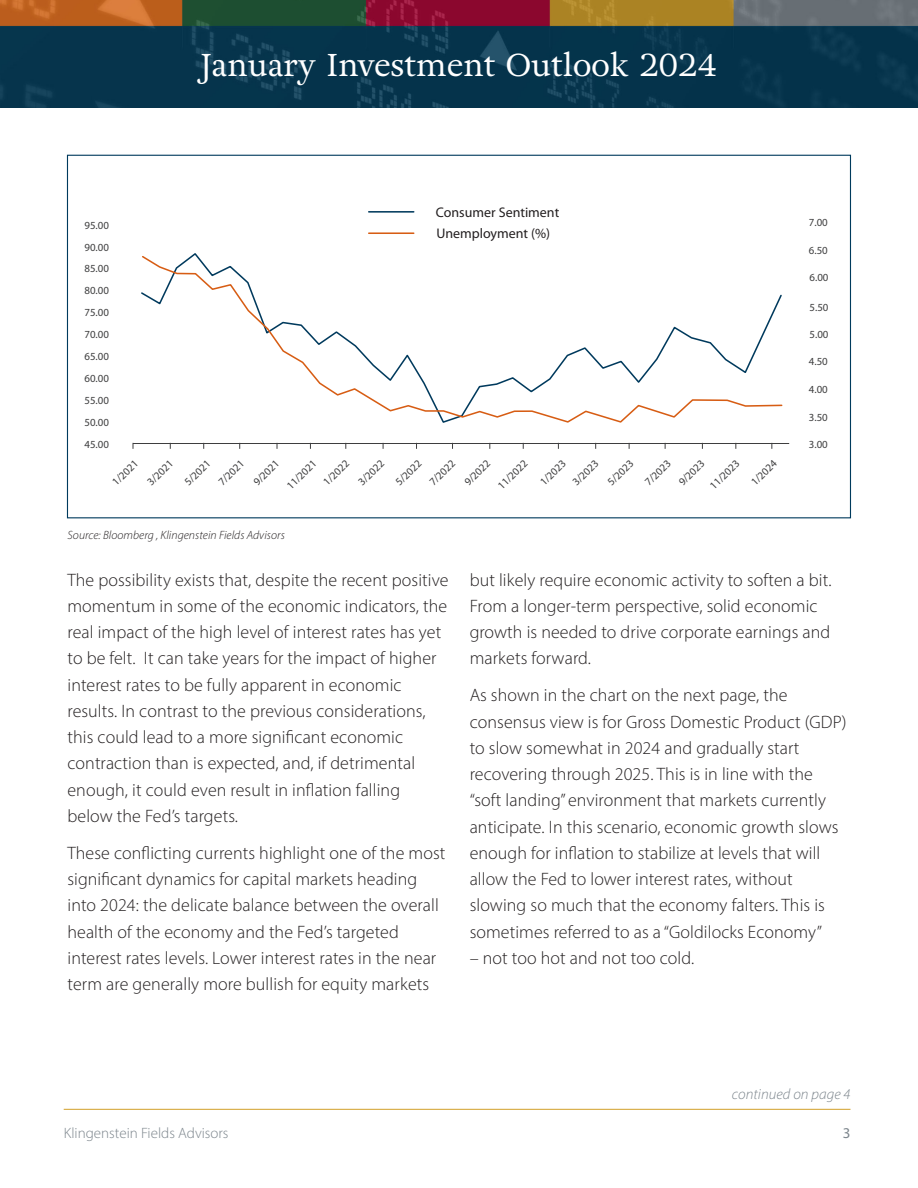
<style>
.page{position:relative;width:918px;height:1188px;background:#fff}
.page>*{position:absolute;margin:0;border:0;box-sizing:border-box;transform-origin:0 0}
.t1{font:31.5px "Adriane Text";color:#fff}
.copy{font:300 18px/26.2px "Myriad Pro";letter-spacing:.005em;color:#231f20}
.t2{font:300 15px "Myriad Pro";color:#7c858c}
.copy-2{font:italic 300 15px "Myriad Pro";letter-spacing:.005em;color:#7c858c}
.t3{font:15px "Myriad Pro";color:#7c858c}
.t4{font:13.95px/21.5px "Myriad Pro";color:#231f20}
.copy-3{font:italic 300 12px "Myriad Pro";letter-spacing:.005em;color:#231f20}
.t5{font:10.8px/23.1px "Myriad Pro";color:#3e3e3f}
</style>
<div class="page">
<hr style="left:64px;top:1109px;width:787px;height:1px;background:#d2a028">
<img style="left:0;top:0;width:918px;height:108px">
<hr style="left:133px;top:443px;width:656px;height:1px;background:#3e3e3f">
<svg style="left:141px;top:255px;width:642px;height:168px"></svg>
<hr style="left:369px;top:211px;width:45px;height:2px;background:#003a5d">
<hr style="left:369px;top:232px;width:45px;height:2px;background:#d75d14">
<h1 class="t1" style="left:201px;top:43px;width:518px">January Investment Outlook 2024</h1>
<p class="t5" style="left:84px;top:214px;width:26px;line-height:21.9px">95.00<br>90.00</p>
<p class="t5" style="left:84px;top:257px;width:26px">85.00</p>
<p class="t5" style="left:84px;top:279px;width:26px">80.00</p>
<p class="t5" style="left:84px;top:301px;width:26px">75.00</p>
<p class="t5" style="left:84px;top:323px;width:26px">70.00</p>
<p class="t5" style="left:84px;top:345px;width:26px">65.00</p>
<p class="t5" style="left:84px;top:367px;width:26px">60.00</p>
<p class="t5" style="left:84px;top:388px;width:26px">55.00</p>
<p class="t5" style="left:84px;top:410px;width:26px">50.00</p>
<p class="t5" style="left:84px;top:432px;width:26px">45.00</p>
<p class="t4" style="left:436px;top:201px;width:125px">Consumer Sentiment<br>Unemployment (%)</p>
<p class="t5" style="left:106px;top:475px;width:33px;rotate:-45deg">1/2021</p>
<p class="t5" style="left:141px;top:475px;width:33px;rotate:-45deg">3/2021</p>
<p class="t5" style="left:178px;top:475px;width:33px;rotate:-45deg">5/2021</p>
<p class="t5" style="left:212px;top:475px;width:33px;rotate:-45deg">7/2021</p>
<p class="t5" style="left:247px;top:475px;width:33px;rotate:-45deg">9/2021</p>
<p class="t5" style="left:300px;top:459px;width:33px;text-indent:-29px;rotate:-45deg">11/2021<br>1/2022</p>
<p class="t5" style="left:352px;top:475px;width:33px;rotate:-45deg">3/2022</p>
<p class="t5" style="left:389px;top:475px;width:33px;rotate:-45deg">5/2022</p>
<p class="t5" style="left:423px;top:475px;width:33px;rotate:-45deg">7/2022</p>
<p class="t5" style="left:458px;top:475px;width:33px;rotate:-45deg">9/2022</p>
<p class="t5" style="left:491px;top:479px;width:39px;rotate:-45deg">11/2022</p>
<p class="t5" style="left:550px;top:459px;width:33px;text-indent:-23px;rotate:-45deg">1/2023<br>3/2023</p>
<p class="t5" style="left:601px;top:475px;width:33px;rotate:-45deg">5/2023</p>
<p class="t5" style="left:638px;top:475px;width:33px;rotate:-45deg">7/2023</p>
<p class="t5" style="left:672px;top:475px;width:33px;rotate:-45deg">9/2023</p>
<p class="t5" style="left:703px;top:479px;width:39px;rotate:-45deg">11/2023</p>
<p class="t5" style="left:745px;top:475px;width:33px;rotate:-45deg">1/2024</p>
<p class="copy-3" style="left:68px;top:528px;width:219px">Source: Bloomberg , Klingenstein Fields Advisors</p>
<p class="t5" style="left:809px;top:210px;width:20px">7.00</p>
<p class="t5" style="left:809px;top:239px;width:20px">6.50</p>
<p class="t5" style="left:810px;top:266px;width:20px">6.00</p>
<p class="t5" style="left:810px;top:296px;width:20px">5.50</p>
<p class="t5" style="left:810px;top:322px;width:20px">5.00</p>
<p class="t5" style="left:809px;top:350px;width:20px">4.50</p>
<p class="t5" style="left:809px;top:378px;width:20px">4.00</p>
<p class="t5" style="left:809px;top:406px;width:20px">3.50</p>
<p class="t5" style="left:809px;top:433px;width:20px">3.00</p>
<p class="copy" style="left:67px;top:566px;width:383px">The possibility exists that, despite the recent positive momentum in some of the economic indicators, the real impact of the high level of interest rates has yet to be felt. It can take years for the impact of higher interest rates to be fully apparent in economic results. In contrast to the previous considerations, this could lead to a more significant economic contraction than is expected, and, if detrimental enough, it could even result in inflation falling below the Fed’s targets.</p>
<p class="copy" style="left:67px;top:840px;width:379px">These conflicting currents highlight one of the most significant dynamics for capital markets heading into 2024: the delicate balance between the overall health of the economy and the Fed’s targeted interest rates levels. Lower interest rates in the near term are generally more bullish for equity markets</p>
<p class="copy" style="left:470px;top:566px;width:363px">but likely require economic activity to soften a bit.<br>From a longer-term perspective, solid economic growth is needed to drive corporate earnings and markets forward.</p>
<p class="copy" style="left:470px;top:682px;width:378px">As shown in the chart on the next page, the consensus view is for Gross Domestic Product (GDP) to slow somewhat in 2024 and gradually start recovering through 2025. This is in line with the “soft landing” environment that markets currently anticipate. In this scenario, economic growth slows enough for inflation to stabilize at levels that will allow the Fed to lower interest rates, without slowing so much that the economy falters. This is sometimes referred to as a “Goldilocks Economy”</p>
<p class="copy" style="left:470px;top:945px;width:226px">– not too hot and not too cold.</p>
<p class="copy-2" style="left:732px;top:1085px;width:120px">continued on page 4</p>
<p class="t2" style="left:64px;top:1124px;width:166px">Klingenstein Fields Advisors</p>
<p class="t3" style="left:843px;top:1124px;width:9px">3</p>
</div>
